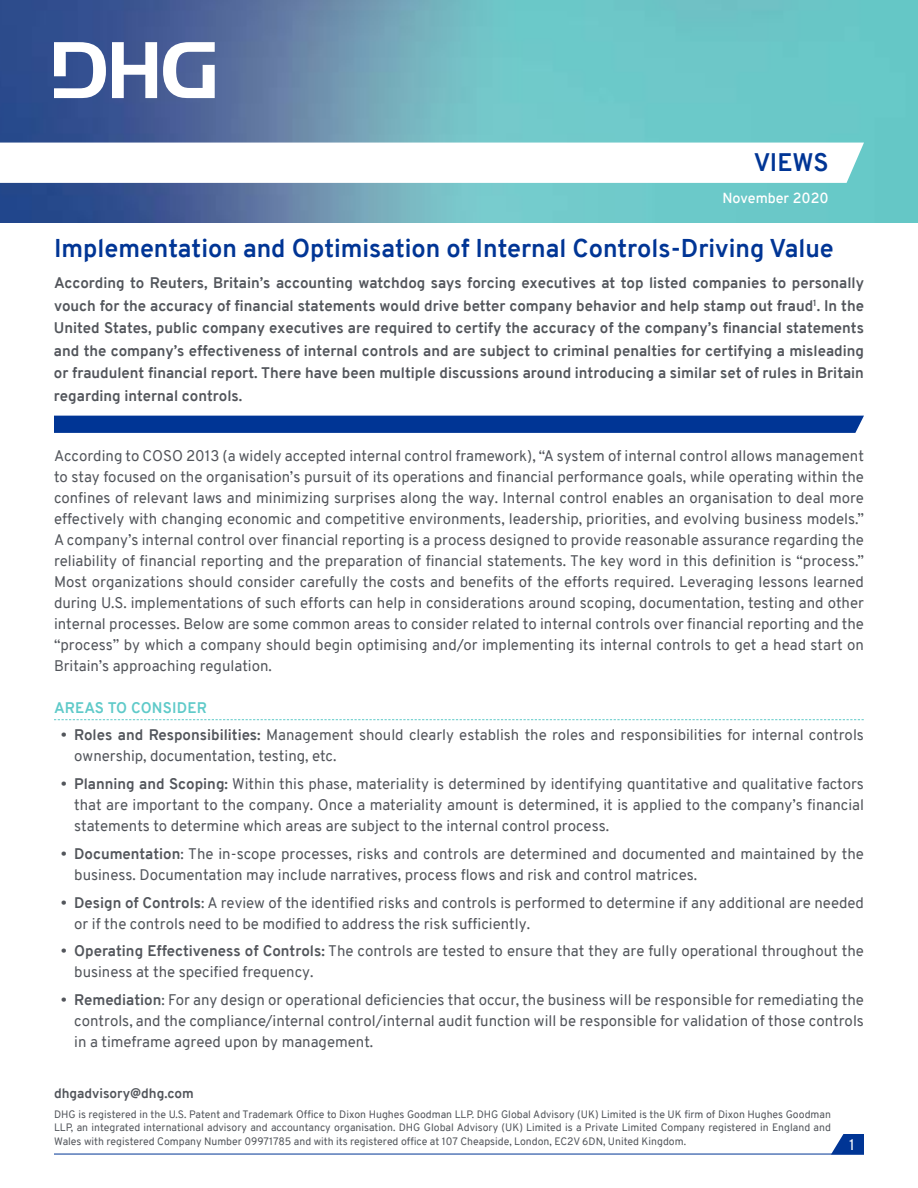
<style>
.page{position:relative;width:918px;height:1188px;background:#fff}
.page>*{position:absolute;margin:0;border:0;box-sizing:border-box;transform-origin:0 0}
.t1{font:700 25.2px "Overpass";color:#003595}
.t2{font:700 24.75px "Overpass";letter-spacing:-.005em;color:#003595}
.t3{font:15px/21px "Overpass";color:#52555b}
.t4{font:700 15px/22.5px "Overpass";color:#52555b;text-align:justify}
.t5{font:700 15px "Overpass";letter-spacing:.01em;color:#5fcac9}
.t6{font:15px "Overpass";color:#fff}
.t7{font:600 14.25px "Overpass";color:#fff}
.t8{font:700 13.5px "Overpass";color:#52555b}
.t9{font:10.5px/13.5px "Overpass";color:#52555b;text-align:justify}
.s1{font-weight:700}
</style>
<div class="page">
<svg style="left:54px;top:719px;width:810px;height:1px"></svg>
<img style="left:0;top:0;width:918px;height:222px">
<hr style="left:54px;top:1154px;width:810px;height:1px;background:#003595">
<svg style="left:831px;top:1134px;width:33px;height:21px"></svg>
<svg style="left:54px;top:42px;width:161px;height:56px"></svg>
<svg style="left:0;top:143px;width:864px;height:40px"></svg>
<div style="left:54px;top:416px;width:810px;height:17px;background:#003595"></div>
<h2 class="t2" style="left:754px;top:145px;width:76px">VIEWS</h2>
<p class="t7" style="left:722px;top:188px;width:108px">November 2020</p>
<h1 class="t1" style="left:54px;top:230px;width:781px">Implementation and Optimisation of Internal Controls-Driving Value</h1>
<p class="t4" style="left:54px;top:272px;width:812px">According to Reuters, Britain’s accounting watchdog says forcing executives at top listed companies to personally vouch for the accuracy of financial statements would drive better company behavior and help stamp out fraud<sup>1</sup>. In the United States, public company executives are required to certify the accuracy of the company’s financial statements and the company’s effectiveness of internal controls and are subject to criminal penalties for certifying a misleading or fraudulent financial report. There have been multiple discussions around introducing a similar set of rules in Britain regarding internal controls.</p>
<p class="t3" style="left:54px;top:446px;width:812px;text-align:justify">According to COSO 2013 (a widely accepted internal control framework), “A system of internal control allows management to stay focused on the organisation’s pursuit of its operations and financial performance goals, while operating within the confines of relevant laws and minimizing surprises along the way. Internal control enables an organisation to deal more effectively with changing economic and competitive environments, leadership, priorities, and evolving business models.” A company’s internal control over financial reporting is a process designed to provide reasonable assurance regarding the reliability of financial reporting and the preparation of financial statements. The key word in this definition is “process.” Most organizations should consider carefully the costs and benefits of the efforts required. Leveraging lessons learned during U.S. implementations of such efforts can help in considerations around scoping, documentation, testing and other internal processes. Below are some common areas to consider related to internal controls over financial reporting and the “process” by which a company should begin optimising and/or implementing its internal controls to get a head start on Britain’s approaching regulation.</p>
<p class="t5" style="left:54px;top:697px;width:154px">AREAS TO CONSIDER</p>
<p class="t3" style="left:74px;top:725px;width:791px;text-indent:-14px"><span class="s1">• Roles and Responsibilities:</span> Management should clearly establish the roles and responsibilities for internal controls ownership, documentation, testing, etc.</p>
<p class="t3" style="left:74px;top:773px;width:791px;text-align:justify;text-indent:-14px"><span class="s1">• Planning and Scoping:</span> Within this phase, materiality is determined by identifying quantitative and qualitative factors that are important to the company. Once a materiality amount is determined, it is applied to the company’s financial statements to determine which areas are subject to the internal control process.</p>
<p class="t3" style="left:74px;top:843px;width:791px;text-indent:-14px"><span class="s1">• Documentation</span>: The in-scope processes, risks and controls are determined and documented and maintained by the business. Documentation may include narratives, process flows and risk and control matrices.</p>
<p class="t3" style="left:74px;top:892px;width:791px;text-indent:-14px"><span class="s1">• Design of Controls</span>: A review of the identified risks and controls is performed to determine if any additional are needed or if the controls need to be modified to address the risk sufficiently.</p>
<p class="t3" style="left:74px;top:941px;width:791px;text-indent:-14px"><span class="s1">• Operating Effectiveness of Controls:</span> The controls are tested to ensure that they are fully operational throughout the business at the specified frequency.</p>
<p class="t3" style="left:74px;top:989px;width:791px;text-align:justify;text-indent:-14px"><span class="s1">• Remediation</span>: For any design or operational deficiencies that occur, the business will be responsible for remediating the controls, and the compliance/internal control/internal audit function will be responsible for validation of those controls in a timeframe agreed upon by management.</p>
<p class="t8" style="left:54px;top:1083px;width:141px">dhgadvisory@dhg.com</p>
<p class="t9" style="left:54px;top:1108px;width:778px">DHG is registered in the U.S. Patent and Trademark Office to Dixon Hughes Goodman LLP. DHG Global Advisory (UK) Limited is the UK firm of Dixon Hughes Goodman LLP, an integrated international advisory and accountancy organisation. DHG Global Advisory (UK) Limited is a Private Limited Company registered in England and Wales with registered Company Number 09971785 and with its registered office at 107 Cheapside, London, EC2V 6DN, United Kingdom.</p>
<p class="t6" style="left:849px;top:1134px;width:7px">1</p>
</div>
